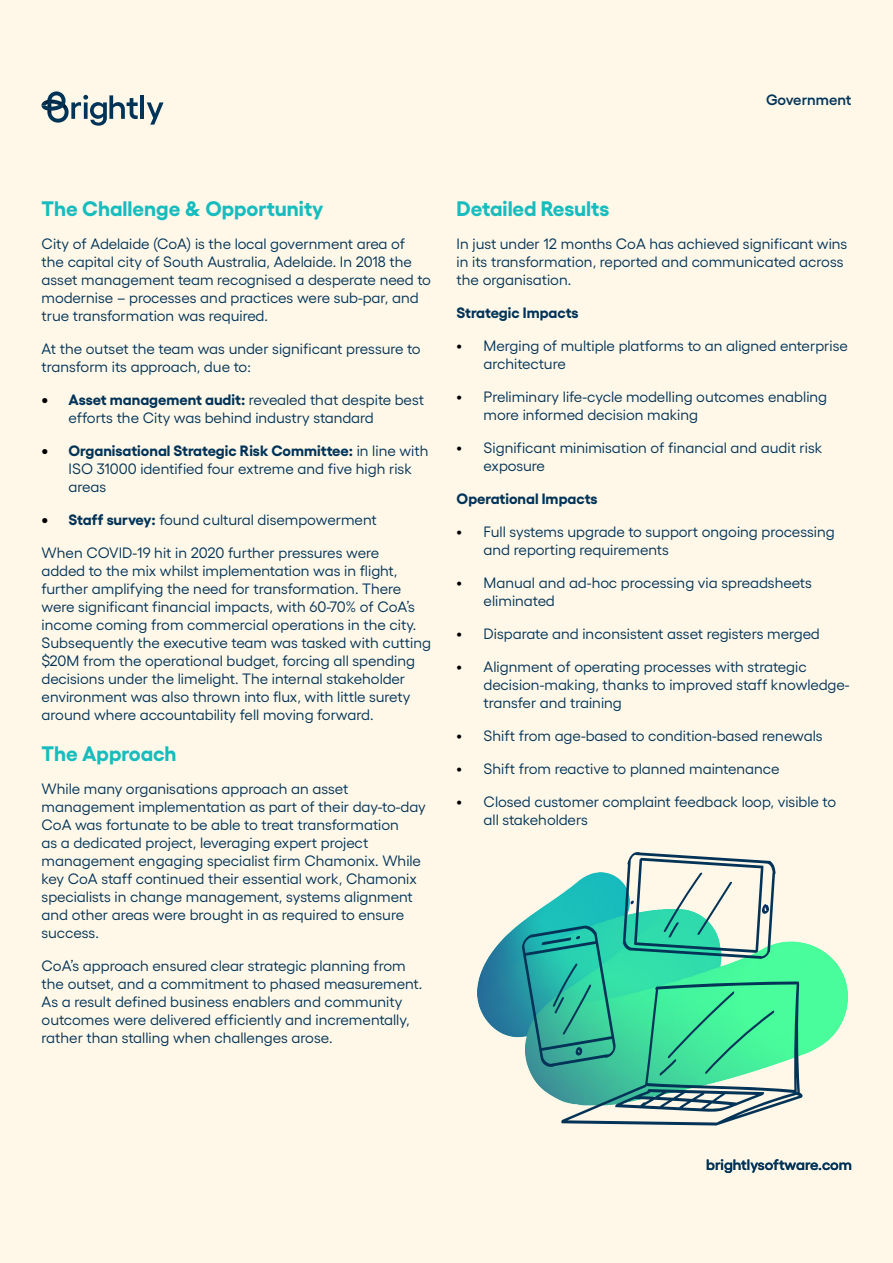
<style>
.page{position:relative;width:893px;height:1263px;background:#fff8e8}
.page>*{position:absolute;margin:0;border:0;box-sizing:border-box;transform-origin:0 0}
.t1{font:700 21px "Yellix";color:#17bcbe}
.t2{font:15px/18px "Yellix";color:#003358}
.t3{font:700 15px "Yellix";color:#003358}
.t4{font:600 15px "Yellix";color:#003358}
.s1{font-weight:700;font-size:18px;color:#000}
.s2{font-weight:700}
.s3{font-size:18px;color:#000}
</style>
<div class="page">
<svg style="left:41px;top:91px;width:97px;height:35px;background:#adb8b9"></svg>
<hr style="left:141px;top:95px;width:3px;height:24px;background:#003358">
<svg style="left:147px;top:102px;width:17px;height:23px"></svg>
<img style="left:477px;top:872px;width:370px;height:233px">
<svg style="left:522px;top:850px;width:281px;height:276px;background:#72ceb0"></svg>
<p class="t4" style="left:766px;top:88px;width:87px">Government</p>
<h1 class="t1" style="left:42px;top:192px;width:283px">The Challenge &amp; Opportunity</h1>
<p class="t2" style="left:42px;top:233px;width:391px">City of Adelaide (CoA) is the local government area of the capital city of South Australia, Adelaide. In 2018 the asset management team recognised a desperate need to modernise – processes and practices were sub-par, and true transformation was required.</p>
<p class="t2" style="left:42px;top:338px;width:381px">At the outset the team was under significant pressure to transform its approach, due to:</p>
<p class="t2" style="left:69px;top:389px;width:357px;text-indent:-27px"><span class="s1">•</span> <span class="s2">Asset management audit:</span> revealed that despite best efforts the City was behind industry standard</p>
<p class="t2" style="left:69px;top:440px;width:361px;text-indent:-27px"><span class="s1">•</span> <span class="s2">Organisational Strategic Risk Committee:</span> in line with<br>ISO 31000 identified four extreme and five high risk areas</p>
<p class="t2" style="left:42px;top:509px;width:337px"><span class="s1">•</span> <span class="s2">Staff survey:</span> found cultural disempowerment</p>
<p class="t2" style="left:42px;top:542px;width:391px">When COVID-19 hit in 2020 further pressures were<br>added to the mix whilst implementation was in flight, further amplifying the need for transformation. There were significant financial impacts, with 60-70% of CoA’s income coming from commercial operations in the city.<br>Subsequently the executive team was tasked with cutting $20M from the operational budget, forcing all spending decisions under the limelight. The internal stakeholder environment was also thrown into flux, with little surety around where accountability fell moving forward.</p>
<h1 class="t1" style="left:42px;top:736px;width:137px">The Approach</h1>
<p class="t2" style="left:42px;top:778px;width:386px">While many organisations approach an asset management implementation as part of their day-to-day CoA was fortunate to be able to treat transformation<br>as a dedicated project, leveraging expert project management engaging specialist firm Chamonix. While key CoA staff continued their essential work, Chamonix specialists in change management, systems alignment and other areas were brought in as required to ensure success.</p>
<p class="t2" style="left:42px;top:955px;width:382px">CoA’s approach ensured clear strategic planning from the outset, and a commitment to phased measurement.<br>As a result defined business enablers and community outcomes were delivered efficiently and incrementally, rather than stalling when challenges arose.</p>
<h1 class="t1" style="left:457px;top:192px;width:154px">Detailed Results</h1>
<p class="t2" style="left:457px;top:233px;width:392px">In just under 12 months CoA has achieved significant wins in its transformation, reported and communicated across the organisation.</p>
<p class="t3" style="left:457px;top:301px;width:123px">Strategic Impacts</p>
<p class="t2" style="left:484px;top:335px;width:366px;text-indent:-27px"><span class="s3">•</span> Merging of multiple platforms to an aligned enterprise architecture</p>
<p class="t2" style="left:484px;top:386px;width:345px;text-indent:-27px"><span class="s3">•</span> Preliminary life-cycle modelling outcomes enabling more informed decision making</p>
<p class="t2" style="left:484px;top:437px;width:340px;text-indent:-27px"><span class="s3">•</span> Significant minimisation of financial and audit risk exposure</p>
<p class="t3" style="left:457px;top:487px;width:142px">Operational Impacts</p>
<p class="t2" style="left:484px;top:521px;width:353px;text-indent:-27px"><span class="s3">•</span> Full systems upgrade to support ongoing processing and reporting requirements</p>
<p class="t2" style="left:484px;top:572px;width:330px;text-indent:-27px"><span class="s3">•</span> Manual and ad-hoc processing via spreadsheets eliminated</p>
<p class="t2" style="left:457px;top:623px;width:365px"><span class="s3">•</span> Disparate and inconsistent asset registers merged</p>
<p class="t2" style="left:484px;top:656px;width:367px;text-indent:-27px"><span class="s3">•</span> Alignment of operating processes with strategic decision-making, thanks to improved staff knowledge&shy;transfer and training</p>
<p class="t2" style="left:457px;top:725px;width:368px"><span class="s3">•</span> Shift from age-based to condition-based renewals</p>
<p class="t2" style="left:457px;top:758px;width:324px"><span class="s3">•</span> Shift from reactive to planned maintenance</p>
<p class="t2" style="left:484px;top:791px;width:354px;text-indent:-27px"><span class="s3">•</span> Closed customer complaint feedback loop, visible to all stakeholders</p>
<p class="t4" style="left:706px;top:1153px;width:147px">brightlysoftware.com</p>
</div>
